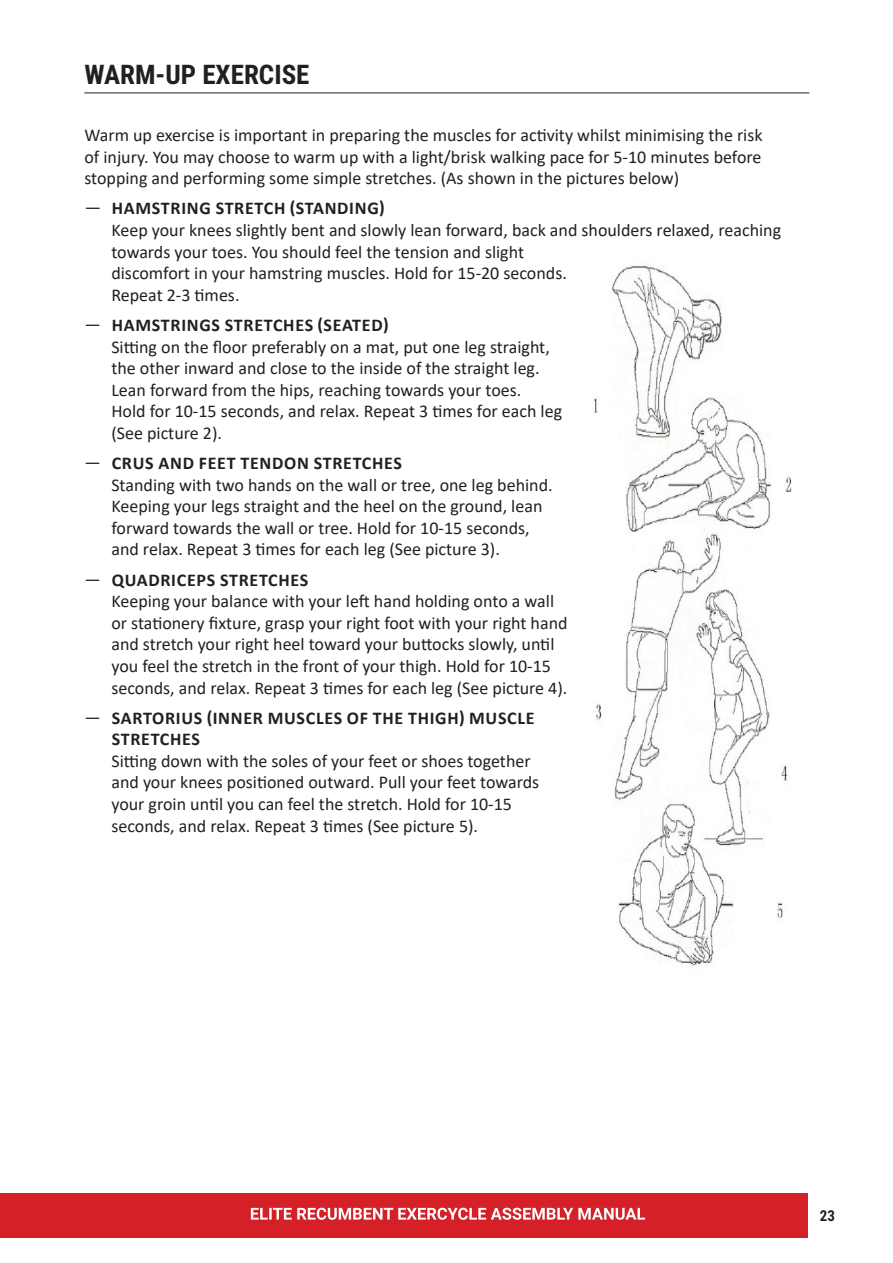
<style>
.page{position:relative;width:893px;height:1263px;background:#fff}
.page>*{position:absolute;margin:0;border:0;box-sizing:border-box;transform-origin:0 0}
.Heading{font:700 27px "Roboto Condensed";color:#231f20}
.Body{font:18px/21.6px "Calibri";color:#231f20}
.t1{font:700 15px "Roboto Condensed";color:#231f20}
.s1{font-weight:700}
</style>
<div class="page">
<div style="left:3px;top:1193px;width:805px;height:45px;background:#d52027"></div>
<svg style="left:251px;top:1208px;width:394px;height:12px"></svg>
<img style="left:593px;top:265px;width:199px;height:701px">
<hr style="left:84px;top:93px;width:725px;height:1px;background:#231f20">
<p class="Heading" style="left:84px;top:56px;width:227px">WARM-UP EXERCISE</p>
<p class="Body" style="left:84px;top:124px;width:680px;text-align:justify">Warm up exercise is important in preparing the muscles for activity whilst minimising the risk of injury. You may choose to warm up with a light/brisk walking pace for 5-10 minutes before stopping and performing some simple stretches. (As shown in the pictures below)</p>
<p class="Body" style="left:111px;top:197px;width:671px;text-indent:-27px">— <span class="s1">HAMSTRING STRETCH (STANDING)<br></span>Keep your knees slightly bent and slowly lean forward, back and shoulders relaxed, reaching towards your toes. You should feel the tension and slight<br>discomfort in your hamstring muscles. Hold for 15-20 seconds.<br>Repeat 2-3 times.</p>
<p class="Body" style="left:111px;top:314px;width:452px;text-indent:-27px">— <span class="s1">HAMSTRINGS STRETCHES (SEATED)<br></span>Sitting on the floor preferably on a mat, put one leg straight, the other inward and close to the inside of the straight leg.<br>Lean forward from the hips, reaching towards your toes.<br>Hold for 10-15 seconds, and relax. Repeat 3 times for each leg (See picture 2).</p>
<p class="Body" style="left:111px;top:452px;width:443px;text-indent:-27px">— <span class="s1">CRUS AND FEET TENDON STRETCHES<br></span>Standing with two hands on the wall or tree, one leg behind.<br>Keeping your legs straight and the heel on the ground, lean forward towards the wall or tree. Hold for 10-15 seconds, and relax. Repeat 3 times for each leg (See picture 3).</p>
<p class="Body" style="left:111px;top:568px;width:458px;text-indent:-27px">— <span class="s1">QUADRICEPS STRETCHES<br></span>Keeping your balance with your left hand holding onto a wall or stationery fixture, grasp your right foot with your right hand and stretch your right heel toward your buttocks slowly, until you feel the stretch in the front of your thigh. Hold for 10-15 seconds, and relax. Repeat 3 times for each leg (See picture 4).</p>
<p class="Body" style="left:111px;top:706px;width:429px;text-indent:-27px">— <span class="s1">SARTORIUS (INNER MUSCLES OF THE THIGH) MUSCLE STRETCHES<br></span>Sitting down with the soles of your feet or shoes together and your knees positioned outward. Pull your feet towards your groin until you can feel the stretch. Hold for 10-15 seconds, and relax. Repeat 3 times (See picture 5).</p>
<p class="t1" style="left:820px;top:1205px;width:17px">23</p>
</div>
